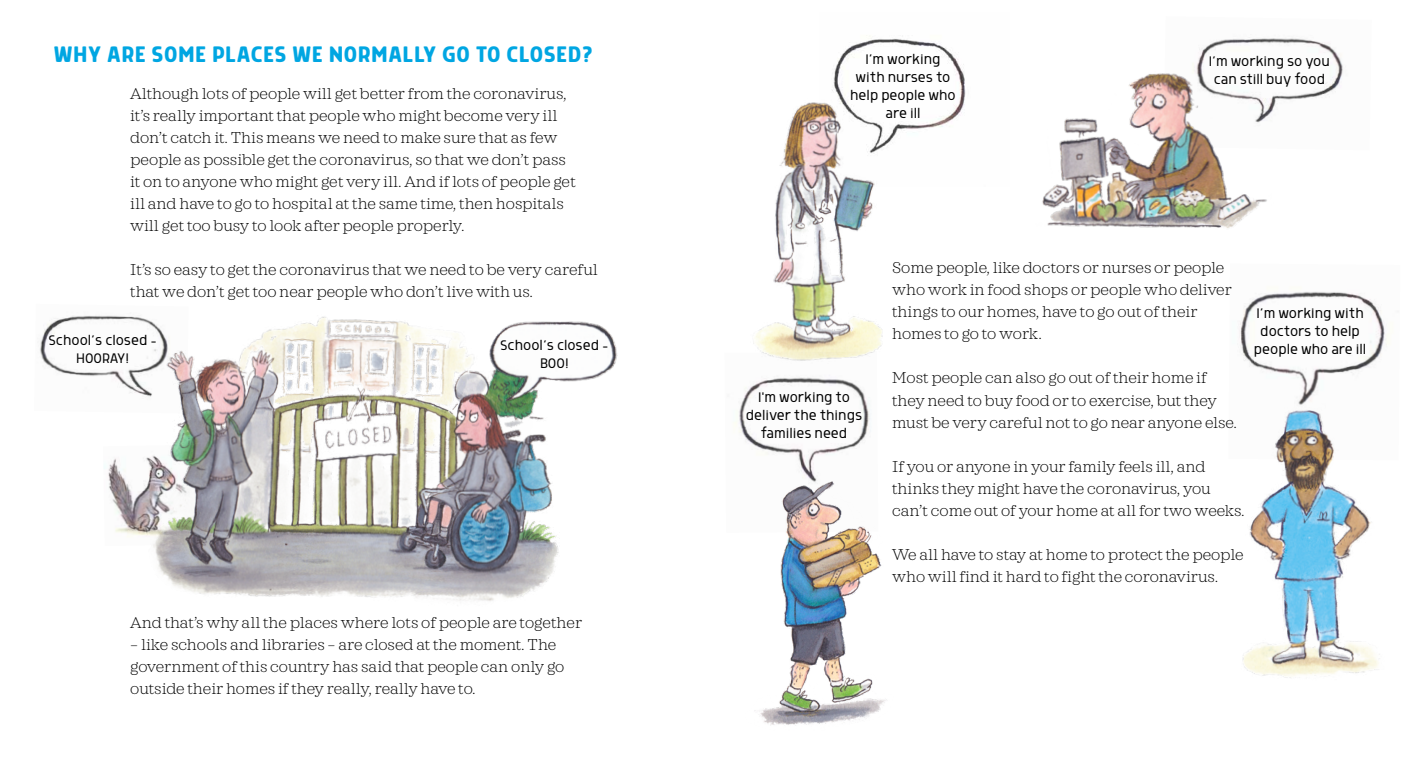
<style>
.page{position:relative;width:1418px;height:780px;background:#fff}
.page>*{position:absolute;margin:0;border:0;box-sizing:border-box;transform-origin:0 0}
.t1{font:500 26px "Morl";letter-spacing:.02em;color:#00a6e2}
.t2{font:200 16px/22px "Sagona";color:#000}
.t3{font:300 16px/18px "Morl Sans";color:#000;text-align:center}
</style>
<div class="page">
<img style="left:153px;top:317px;width:406px;height:284px">
<img style="left:1042px;top:73px;width:225px;height:155px">
<img style="left:754px;top:532px;width:133px;height:193px">
<img style="left:1242px;top:460px;width:137px;height:218px">
<img style="left:753px;top:102px;width:130px;height:249px">
<img style="left:40px;top:315px;width:148px;height:98px">
<img style="left:467px;top:317px;width:151px;height:101px">
<img style="left:819px;top:38px;width:147px;height:149px">
<img style="left:1163px;top:38px;width:180px;height:112px">
<img style="left:734px;top:351px;width:141px;height:181px">
<img style="left:1239px;top:291px;width:148px;height:169px">
<img style="left:104px;top:444px;width:99px;height:102px">
<h1 class="t1" style="left:54px;top:40px;width:541px">WHY ARE SOME PLACES WE NORMALLY GO TO CLOSED?</h1>
<p class="t2" style="left:130px;top:83px;width:447px">Although lots of people will get better from the coronavirus, it’s really important that people who might become very ill don’t catch it. This means we need to make sure that as few people as possible get the coronavirus, so that we don’t pass it on to anyone who might get very ill. And if lots of people get ill and have to go to hospital at the same time, then hospitals will get too busy to look after people properly.</p>
<p class="t2" style="left:130px;top:259px;width:469px">It’s so easy to get the coronavirus that we need to be very careful that we don’t get too near people who don’t live with us.</p>
<p class="t3" style="left:48px;top:330px;width:110px">School’s closed –<br>HOORAY!</p>
<p class="t3" style="left:500px;top:335px;width:110px">School’s closed –<br>BOO!</p>
<p class="t2" style="left:130px;top:611px;width:453px">And that’s why all the places where lots of people are together</p>
<p class="t2" style="left:130px;top:633px;width:435px">– like schools and libraries – are closed at the moment. The government of this country has said that people can only go outside their homes if they really, really have to.</p>
<p class="t3" style="left:850px;top:50px;width:107px">I’m work¡ng w¡th nurses to help people who are ¡ll</p>
<p class="t3" style="left:1208px;top:52px;width:123px">I’m work¡ng so you can st¡ll buy food</p>
<p class="t3" style="left:745px;top:388px;width:118px">I'm work¡ng to del¡ver the th¡ngs fam¡l¡es need</p>
<p class="t2" style="left:892px;top:257px;width:341px">Some people, like doctors or nurses or people who work in food shops or people who deliver things to our homes, have to go out of their homes to go to work.</p>
<p class="t2" style="left:892px;top:367px;width:346px">Most people can also go out of their home if they need to buy food or to exercise, but they must be very careful not to go near anyone else.</p>
<p class="t2" style="left:892px;top:455px;width:354px">If you or anyone in your family feels ill, and thinks they might have the coronavirus, you can’t come out of your home at all for two weeks.</p>
<p class="t2" style="left:892px;top:543px;width:353px">We all have to stay at home to protect the people who will find it hard to fight the coronavirus.</p>
<p class="t3" style="left:1253px;top:304px;width:114px">I’m working w¡th doctors to help people who are ¡ll</p>
</div>
